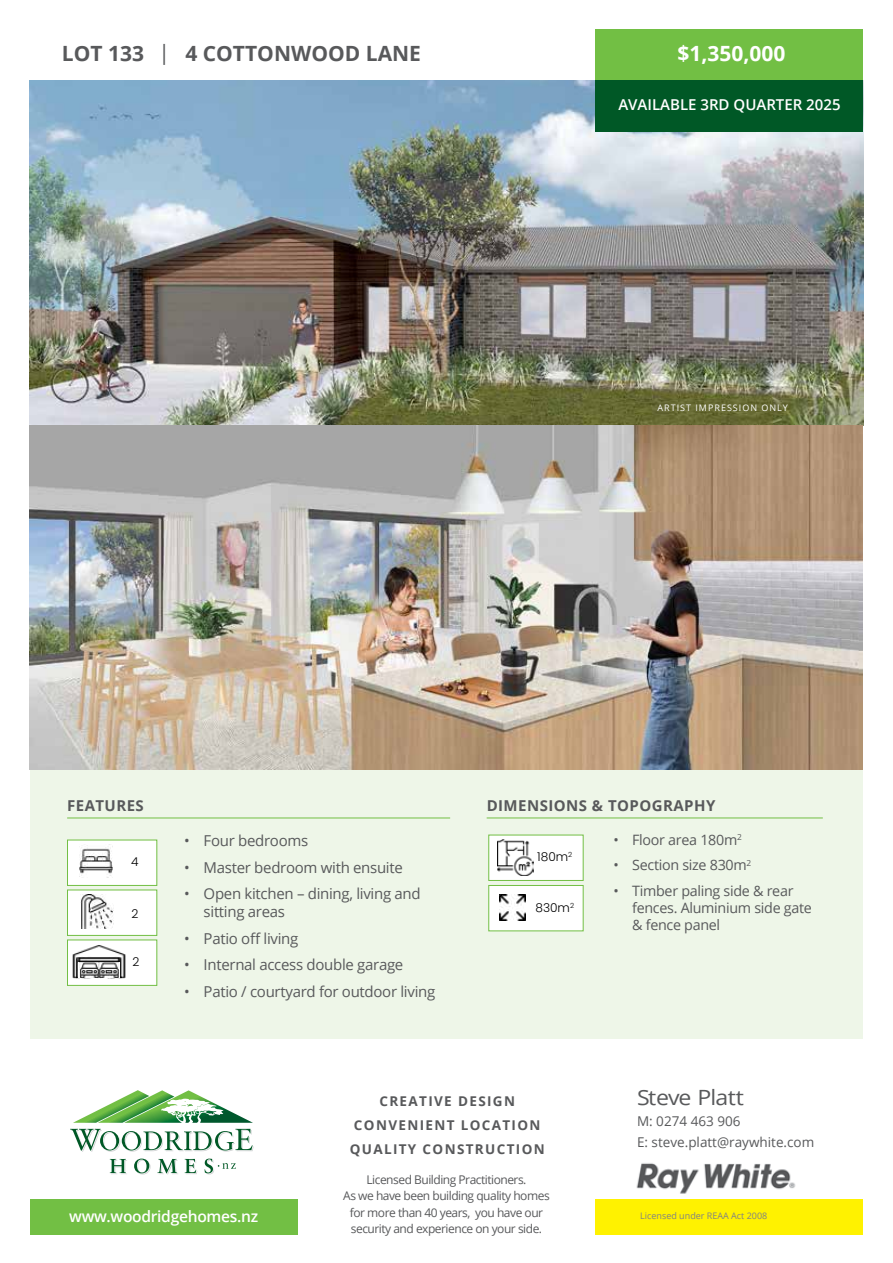
<style>
.page{position:relative;width:893px;height:1263px;background:#fff}
.page>*{position:absolute;margin:0;border:0;box-sizing:border-box;transform-origin:0 0}
.t1{font:700 21px "Open Sans";color:#58595b}
.t2{font:21px "Open Sans";letter-spacing:-.035em;color:#58595b;scale:1.1 1}
.t3{font:700 21px "Open Sans";color:#fff}
.t4{font:600 15.6px "Open Sans";letter-spacing:-.02em;color:#fff}
.t5{font:15px/18px "Open Sans";letter-spacing:-.02em;color:#58595b}
.t6{font:700 15px "Open Sans";letter-spacing:.03em;color:#58595b}
.t7{font:600 15px "Open Sans";color:#fff}
.t8{font:14.25px/17.1px "Open Sans";letter-spacing:-.02em;color:#58595b}
.t9{font:700 13.5px/24px "Open Sans";letter-spacing:.1em;color:#58595b;text-align:center}
.t10{font:13.5px/21px "Open Sans";color:#58595b}
.t11{font:300 12.15px "Poppins";color:#000}
.t12{font:12px/16.5px "Open Sans";letter-spacing:-.04em;color:#58595b;text-align:center}
.t13{font:9px "Open Sans";color:#808285}
.t14{font:9px "Open Sans";letter-spacing:.11em;color:#fff}
.s1{font-weight:400}
</style>
<div class="page">
<div style="left:30px;top:1199px;width:268px;height:36px;background:#72bf44"></div>
<svg style="left:73px;top:1090px;width:137px;height:33px"></svg>
<svg style="left:70px;top:1129px;width:184px;height:45px"></svg>
<div style="left:595px;top:1199px;width:268px;height:36px;background:#fff200"></div>
<img style="left:636px;top:1163px;width:160px;height:31px">
<div style="left:30px;top:216px;width:833px;height:823px;background:#eef6e8"></div>
<div style="left:595px;top:30px;width:268px;height:51px;background:#72bf44"></div>
<img style="left:30px;top:81px;width:833px;height:344px">
<img style="left:30px;top:425px;width:833px;height:344px">
<hr style="left:67px;top:818px;width:383px;height:1px;background:#72bf44">
<hr style="left:487px;top:818px;width:336px;height:1px;background:#72bf44">
<div style="left:67px;top:939px;width:90px;height:47px;background:#fff;border:1px solid #72bf44"></div>
<div style="left:67px;top:890px;width:90px;height:46px;background:#fff;border:1px solid #72bf44"></div>
<div style="left:67px;top:840px;width:90px;height:46px;background:#fff;border:1px solid #72bf44"></div>
<div style="left:488px;top:835px;width:95px;height:46px;background:#fff;border:1px solid #72bf44"></div>
<div style="left:488px;top:885px;width:95px;height:46px;background:#fff;border:1px solid #72bf44"></div>
<img style="left:72px;top:945px;width:54px;height:33px">
<img style="left:80px;top:895px;width:34px;height:33px">
<img style="left:79px;top:844px;width:34px;height:34px">
<img style="left:498px;top:840px;width:35px;height:35px">
<img style="left:500px;top:894px;width:26px;height:26px">
<img style="left:77px;top:957px;width:44px;height:21px">
<div style="left:78px;top:962px;width:42px;height:16px;background:#f4f4f4"></div>
<img style="left:80px;top:963px;width:39px;height:15px">
<div style="left:595px;top:81px;width:268px;height:51px;background:#005826"></div>
<h1 class="t1" style="left:62px;top:39px;width:361px">LOT 133 <span class="s1">|</span> 4 COTTONWOOD LANE</h1>
<h1 class="t3" style="left:677px;top:39px;width:110px">$1,350,000</h1>
<p class="t7" style="left:618px;top:94px;width:224px">AVAILABLE 3RD QUARTER 2025</p>
<p class="t14" style="left:657px;top:401px;width:132px">ARTIST IMPRESSION ONLY</p>
<p class="t6" style="left:67px;top:795px;width:78px">FEATURES</p>
<p class="t11" style="left:131px;top:854px;width:9px">4</p>
<p class="t11" style="left:132px;top:906px;width:8px">2</p>
<p class="t11" style="left:132px;top:954px;width:8px">2</p>
<p class="t5" style="left:184px;top:831px;width:126px">• Four bedrooms</p>
<p class="t5" style="left:184px;top:858px;width:220px">• Master bedroom with ensuite</p>
<p class="t5" style="left:204px;top:884px;width:219px;text-indent:-20px">• Open kitchen – dining, living and sitting areas</p>
<p class="t5" style="left:184px;top:929px;width:116px">• Patio off living</p>
<p class="t5" style="left:184px;top:955px;width:221px">• Internal access double garage</p>
<p class="t5" style="left:184px;top:982px;width:253px">• Patio / courtyard for outdoor living</p>
<p class="t6" style="left:487px;top:795px;width:230px">DIMENSIONS &amp; TOPOGRAPHY</p>
<p class="t8" style="left:614px;top:830px;width:130px">• Floor area 180m<sup>2</sup></p>
<p class="t8" style="left:614px;top:856px;width:139px">• Section size 830m<sup>2</sup></p>
<p class="t8" style="left:632px;top:882px;width:181px;text-indent:-19px">• Timber paling side &amp; rear fences. Aluminium side gate &amp; fence panel</p>
<p class="t11" style="left:537px;top:849px;width:37px">180m<sup>2</sup></p>
<p class="t11" style="left:535px;top:901px;width:40px">830m<sup>2</sup></p>
<p class="t9" style="left:350px;top:1088px;width:197px">CREATIVE DESIGN<br>CONVENIENT LOCATION<br>QUALITY CONSTRUCTION</p>
<h1 class="t2" style="left:637px;top:1083px;width:99px">Steve Platt</h1>
<p class="t10" style="left:637px;top:1110px;width:179px">M: 0274 463 906<br>E: steve.platt@raywhite.com</p>
<p class="t12" style="left:343px;top:1171px;width:208px">Licensed Building Practitioners.<br>As we have been building quality homes for more than 40 years, you have our security and experience on your side.</p>
<p class="t4" style="left:69px;top:1205px;width:190px">www.woodridgehomes.nz</p>
<p class="t13" style="left:640px;top:1210px;width:129px">Licensed under REAA Act 2008</p>
</div>
